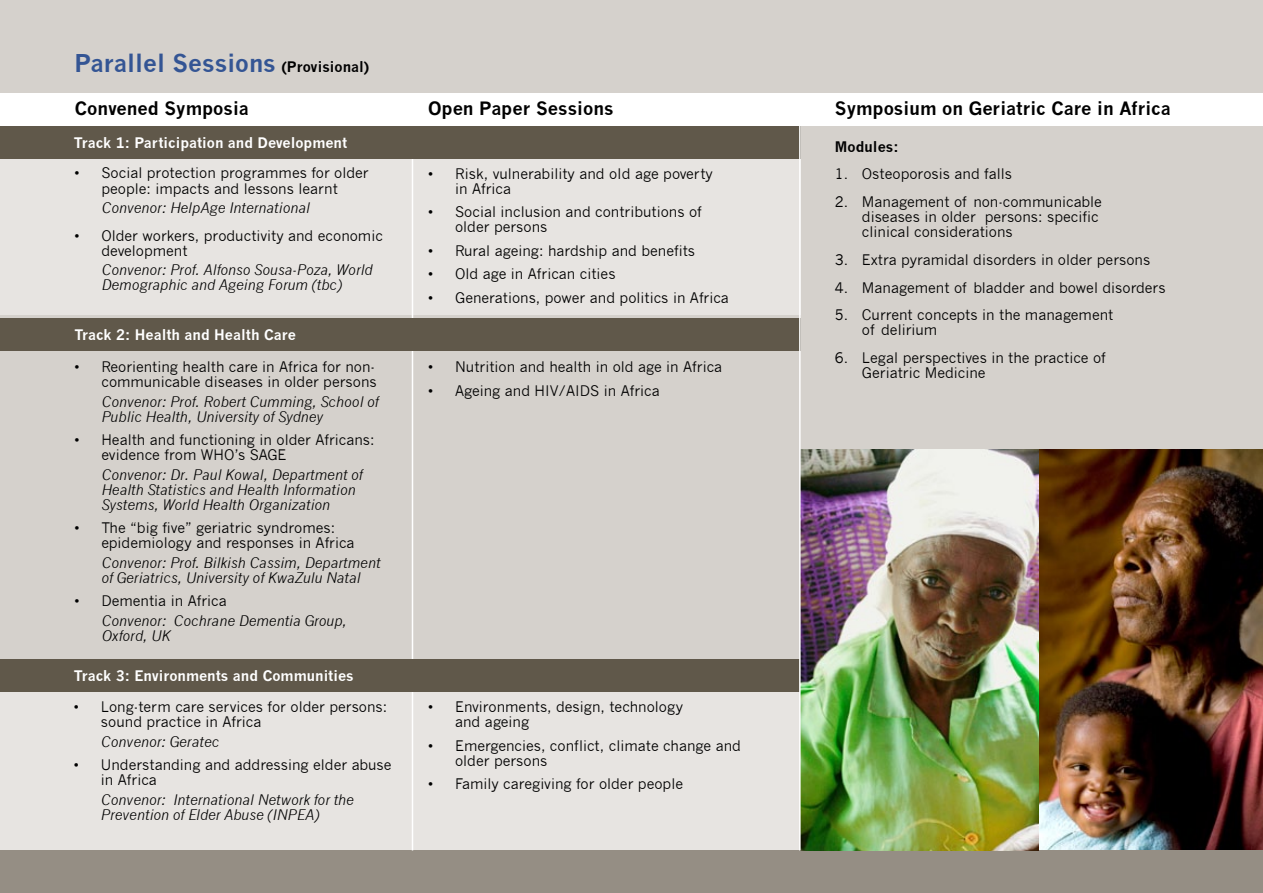
<style>
.page{position:relative;width:1263px;height:893px;background:#d5d1cc}
.page>*{position:absolute;margin:0;border:0;box-sizing:border-box;transform-origin:0 0}
.t1{font:700 24px "News Gothic";color:#345594}
.t2{font:700 18px "News Gothic";color:#000}
.t3{font:14.25px/15px "News Gothic";color:#000}
.t4{font:italic 14.25px/15px "News Gothic";color:#000}
.t5{font:700 14.25px "News Gothic";color:#fff}
.t6{font:700 14.25px "News Gothic";color:#000}
.s1{font-size:14.25px;color:#000}
</style>
<div class="page">
<div style="left:0;top:126px;width:801px;height:189px;background:#e7e4e1"></div>
<div style="left:0;top:93px;width:1263px;height:33px;background:#fff"></div>
<div style="left:0;top:673px;width:801px;height:193px;background:#e7e4e1"></div>
<img style="left:1038px;top:450px;width:225px;height:400px">
<div style="left:0;top:850px;width:1263px;height:43px;background:#958e84"></div>
<hr style="left:412px;top:126px;width:1px;height:724px;background:#fff">
<div style="left:0;top:126px;width:801px;height:32px;background:#60584a"></div>
<div style="left:0;top:319px;width:801px;height:32px;background:#60584a"></div>
<div style="left:0;top:659px;width:801px;height:32px;background:#60584a"></div>
<img style="left:801px;top:450px;width:237px;height:400px">
<hr style="left:799px;top:126px;width:2px;height:724px;background:#fff">
<h1 class="t1" style="left:74px;top:49px;width:296px">Parallel Sessions <span class="s1">(Provisional)</span></h1>
<p class="t2" style="left:75px;top:98px;width:176px">Convened Symposia</p>
<p class="t2" style="left:428px;top:98px;width:187px">Open Paper Sessions</p>
<p class="t2" style="left:835px;top:98px;width:337px">Symposium on Geriatric Care in Africa</p>
<p class="t5" style="left:74px;top:134px;width:275px">Track 1: Participation and Development</p>
<p class="t3" style="left:74px;top:166px;width:296px;text-align:center">• Social protection programmes for older people: impacts and lessons learnt</p>
<p class="t4" style="left:101px;top:200px;width:210px">Convenor: HelpAge International</p>
<p class="t3" style="left:101px;top:228px;width:283px;text-indent:-27px">• Older workers, productivity and economic development</p>
<p class="t4" style="left:101px;top:263px;width:273px">Convenor: Prof. Alfonso Sousa-Poza, World<br>Demographic and Ageing Forum (tbc)</p>
<p class="t5" style="left:74px;top:326px;width:223px">Track 2: Health and Health Care</p>
<p class="t3" style="left:74px;top:360px;width:304px;text-align:right">• Reorienting health care in Africa for non&shy;communicable diseases in older persons</p>
<p class="t4" style="left:101px;top:394px;width:279px">Convenor: Prof. Robert Cumming, School of<br>Public Health, University of Sydney</p>
<p class="t3" style="left:101px;top:433px;width:275px;text-indent:-27px">• Health and functioning in older Africans: evidence from WHO’s SAGE</p>
<p class="t4" style="left:101px;top:467px;width:263px">Convenor: Dr. Paul Kowal, Department of<br>Health Statistics and Health Information<br>Systems, World Health Organization</p>
<p class="t3" style="left:101px;top:521px;width:255px;text-indent:-27px">• The “big five” geriatric syndromes: epidemiology and responses in Africa</p>
<p class="t4" style="left:101px;top:555px;width:281px">Convenor: Prof. Bilkish Cassim, Department of Geriatrics, University of KwaZulu Natal</p>
<p class="t3" style="left:74px;top:594px;width:154px">• Dementia in Africa</p>
<p class="t4" style="left:101px;top:613px;width:247px">Convenor: Cochrane Dementia Group,<br>Oxford, UK</p>
<p class="t5" style="left:74px;top:667px;width:281px">Track 3: Environments and Communities</p>
<p class="t3" style="left:101px;top:699px;width:288px;text-indent:-27px">• Long-term care services for older persons: sound practice in Africa</p>
<p class="t4" style="left:101px;top:734px;width:120px">Convenor: Geratec</p>
<p class="t3" style="left:101px;top:757px;width:292px;text-indent:-27px">• Understanding and addressing elder abuse in Africa</p>
<p class="t4" style="left:101px;top:792px;width:255px">Convenor: International Network for the<br>Prevention of Elder Abuse (INPEA)</p>
<p class="t3" style="left:455px;top:166px;width:259px;text-indent:-27px">• Risk, vulnerability and oId age poverty in Africa</p>
<p class="t3" style="left:455px;top:204px;width:248px;text-indent:-27px">• Social inclusion and contributions of older persons</p>
<p class="t3" style="left:428px;top:243px;width:269px">• Rural ageing: hardship and benefits</p>
<p class="t3" style="left:428px;top:266px;width:189px">• Old age in African cities</p>
<p class="t3" style="left:428px;top:290px;width:302px">• Generations, power and politics in Africa</p>
<p class="t3" style="left:428px;top:360px;width:296px">• Nutrition and health in old age in Africa</p>
<p class="t3" style="left:428px;top:383px;width:233px">• Ageing and HIV/AIDS in Africa</p>
<p class="t3" style="left:455px;top:700px;width:229px;text-indent:-27px">• Environments, design, technology and ageing</p>
<p class="t3" style="left:455px;top:738px;width:287px;text-indent:-27px">• Emergencies, conflict, climate change and older persons</p>
<p class="t3" style="left:428px;top:777px;width:256px">• Family caregiving for older people</p>
<p class="t6" style="left:835px;top:138px;width:65px">Modules:</p>
<p class="t3" style="left:835px;top:167px;width:179px">1. Osteoporosis and falls</p>
<p class="t3" style="left:862px;top:194px;width:242px;text-indent:-27px">2. Management of non-communicable diseases in older persons: specific clinical considerations</p>
<p class="t3" style="left:835px;top:252px;width:317px">3. Extra pyramidal disorders in older persons</p>
<p class="t3" style="left:835px;top:280px;width:332px">4. Management of bladder and bowel disorders</p>
<p class="t3" style="left:862px;top:308px;width:253px;text-indent:-27px">5. Current concepts in the management of delirium</p>
<p class="t3" style="left:862px;top:350px;width:245px;text-indent:-27px">6. Legal perspectives in the practice of<br>Geriatric Medicine</p>
</div>
